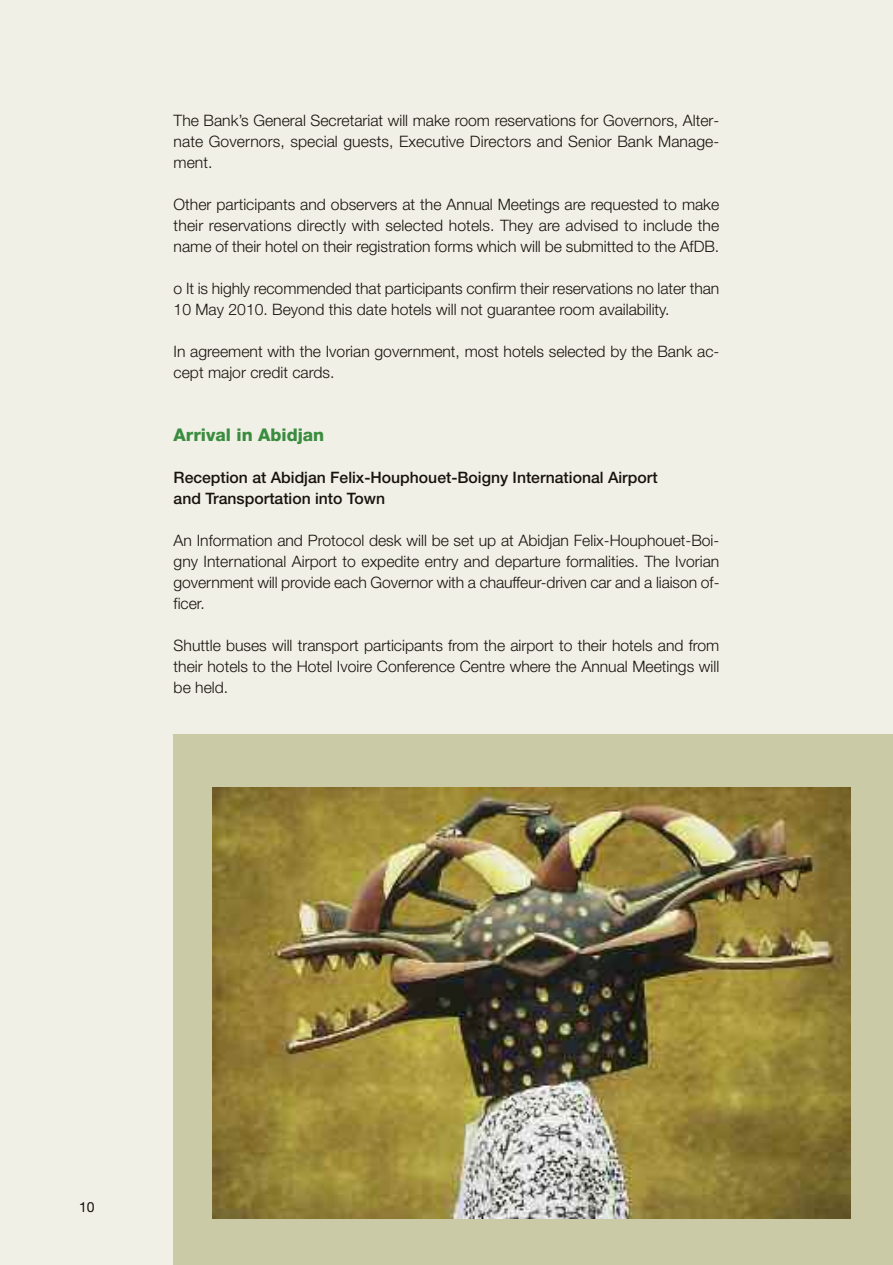
<style>
.page{position:relative;width:893px;height:1265px;background:#f0f0e6}
.page>*{position:absolute;margin:0;border:0;box-sizing:border-box;transform-origin:0 0}
.t1{font:800 17.5px "Helvetica Neue";color:#3a8c3f}
.t2{font:300 15.75px/21px "Helvetica Neue";color:#18130d;text-align:justify}
.t3{font:500 15.75px/21px "Helvetica Neue";color:#18130d}
.t4{font:14px "Helvetica Neue";color:#18130d}
</style>
<div class="page">
<div style="left:174px;top:734px;width:719px;height:531px;background:#cbcaa6"></div>
<img style="left:212px;top:788px;width:639px;height:430px">
<p class="t2" style="left:174px;top:111px;width:547px">The Bank’s General Secretariat will make room reservations for Governors, Alter&shy;nate Governors, special guests, Executive Directors and Senior Bank Manage&shy;ment.</p>
<p class="t2" style="left:174px;top:195px;width:547px">Other participants and observers at the Annual Meetings are requested to make their reservations directly with selected hotels. They are advised to include the name of their hotel on their registration forms which will be submitted to the AfDB.</p>
<p class="t2" style="left:174px;top:279px;width:547px">o It is highly recommended that participants confirm their reservations no later than<br>10 May 2010. Beyond this date hotels will not guarantee room availability.</p>
<p class="t2" style="left:174px;top:342px;width:547px">In agreement with the Ivorian government, most hotels selected by the Bank ac&shy;cept major credit cards.</p>
<p class="t1" style="left:174px;top:429px;width:152px">Arrival in Abidjan</p>
<p class="t3" style="left:174px;top:468px;width:485px">Reception at Abidjan Felix-Houphouet-Boigny International Airport and Transportation into Town</p>
<p class="t2" style="left:174px;top:531px;width:547px">An Information and Protocol desk will be set up at Abidjan Felix-Houphouet-Boi&shy;gny International Airport to expedite entry and departure formalities. The Ivorian government will provide each Governor with a chauffeur-driven car and a liaison of&shy;ficer.</p>
<p class="t2" style="left:174px;top:636px;width:547px">Shuttle buses will transport participants from the airport to their hotels and from their hotels to the Hotel Ivoire Conference Centre where the Annual Meetings will be held.</p>
<p class="t4" style="left:79px;top:1202px;width:17px">10</p>
</div>
